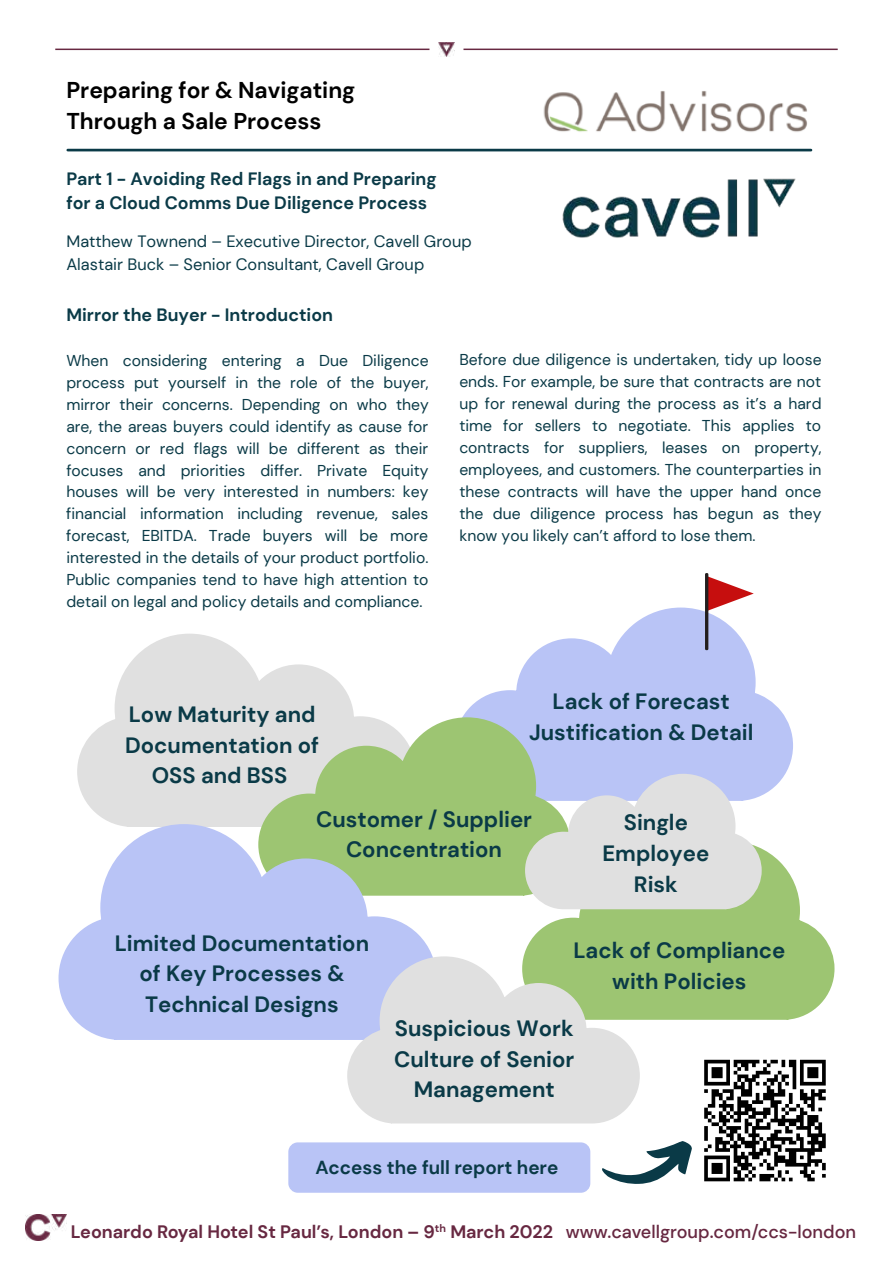
<style>
.page{position:relative;width:893px;height:1263px;background:#fff}
.page>*{position:absolute;margin:0;border:0;box-sizing:border-box;transform-origin:0 0}
.t1{font:700 22.8px/31.7px "DM Sans";color:#000}
.t2{font:700 22.2px/30.5px "DM Sans";color:#0a3a47;text-align:center}
.t3{font:700 18.9px "DM Sans";color:#0a3a47}
.t4{font:700 18px "DM Sans";color:#672841}
.t5{font:700 17.85px/24.6px "DM Sans";color:#0a3a47}
.t6{font:16.35px/22.5px "DM Sans";color:#0a3a47}
.t7{font:15.75px/21.9px "DM Sans";color:#0a3a47;text-align:justify}
.s1{font-weight:500}
</style>
<div class="page">
<hr style="left:68px;top:149px;width:743px;height:2px;background:#0a3a47">
<img style="left:543px;top:91px;width:264px;height:41px">
<img style="left:562px;top:178px;width:234px;height:60px">
<svg style="left:77px;top:634px;width:290px;height:190px;fill:#e0e0e0"></svg>
<svg style="left:462px;top:607px;width:331px;height:188px;fill:#b9c4f6"></svg>
<svg style="left:708px;top:576px;width:46px;height:35px"></svg>
<hr style="left:705px;top:573px;width:3px;height:77px;background:#231e1e">
<svg style="left:523px;top:849px;width:311px;height:171px;fill:#9dc572"></svg>
<svg style="left:258px;top:717px;width:313px;height:179px;fill:#9dc572"></svg>
<svg style="left:525px;top:774px;width:237px;height:135px"></svg>
<svg style="left:59px;top:824px;width:377px;height:216px;fill:#b9c4f6"></svg>
<svg style="left:347px;top:956px;width:293px;height:167px;fill:#e0e0e0"></svg>
<svg style="left:704px;top:1060px;width:122px;height:121px"></svg>
<svg style="left:602px;top:1141px;width:90px;height:43px"></svg>
<div style="left:288px;top:1142px;width:302px;height:51px;background:#b9c4f6;border-radius:9px"></div>
<img style="left:25px;top:1214px;width:42px;height:27px">
<img style="left:439px;top:43px;width:15px;height:13px">
<hr style="left:55px;top:49px;width:374px;height:1px;background:#672841">
<hr style="left:463px;top:49px;width:375px;height:1px;background:#672841">
<h1 class="t1" style="left:66px;top:74px;width:290px">Preparing for &amp; Navigating<br>Through a Sale Process</h1>
<p class="t5" style="left:66px;top:166px;width:372px">Part 1 - Avoiding Red Flags in and Preparing for a Cloud Comms Due Diligence Process</p>
<p class="t6" style="left:66px;top:230px;width:407px">Matthew Townend – Executive Director, Cavell Group<br>Alastair Buck – Senior Consultant, Cavell Group</p>
<p class="t5" style="left:66px;top:303px;width:268px">Mirror the Buyer - Introduction</p>
<p class="t7" style="left:66px;top:349px;width:364px">When considering entering a Due Diligence process put yourself in the role of the buyer, mirror their concerns. Depending on who they are, the areas buyers could identify as cause for concern or red flags will be different as their focuses and priorities differ. Private Equity houses will be very interested in numbers: key financial information including revenue, sales forecast, EBITDA. Trade buyers will be more interested in the details of your product portfolio.<br>Public companies tend to have high attention to detail on legal and policy details and compliance.</p>
<p class="t7" style="left:459px;top:349px;width:364px">Before due diligence is undertaken, tidy up loose ends. For example, be sure that contracts are not up for renewal during the process as it’s a hard time for sellers to negotiate. This applies to contracts for suppliers, leases on property, employees, and customers. The counterparties in these contracts will have the upper hand once the due diligence process has begun as they know you likely can’t afford to lose them.</p>
<h2 class="t2" style="left:125px;top:699px;width:196px">Low Maturity and<br>Documentation of<br>OSS and BSS</h2>
<h2 class="t2" style="left:529px;top:686px;width:226px">Lack of Forecast<br>Justification &amp; Detail</h2>
<h2 class="t2" style="left:316px;top:804px;width:217px">Customer / Supplier<br>Concentration</h2>
<h2 class="t2" style="left:115px;top:928px;width:256px">Limited Documentation of Key Processes &amp;<br>Technical Designs</h2>
<h2 class="t2" style="left:602px;top:807px;width:108px">Single<br>Employee<br>Risk</h2>
<h2 class="t2" style="left:573px;top:935px;width:213px">Lack of Compliance with Policies</h2>
<h2 class="t2" style="left:394px;top:1013px;width:182px">Suspicious Work<br>Culture of Senior<br>Management</h2>
<p class="t3" style="left:315px;top:1155px;width:244px">Access the full report here</p>
<p class="t4" style="left:71px;top:1220px;width:787px">Leonardo Royal Hotel St Paul’s, London – 9<sup>th</sup> March 2022 <span class="s1">www.cavellgroup.com/ccs-london</span></p>
</div>
